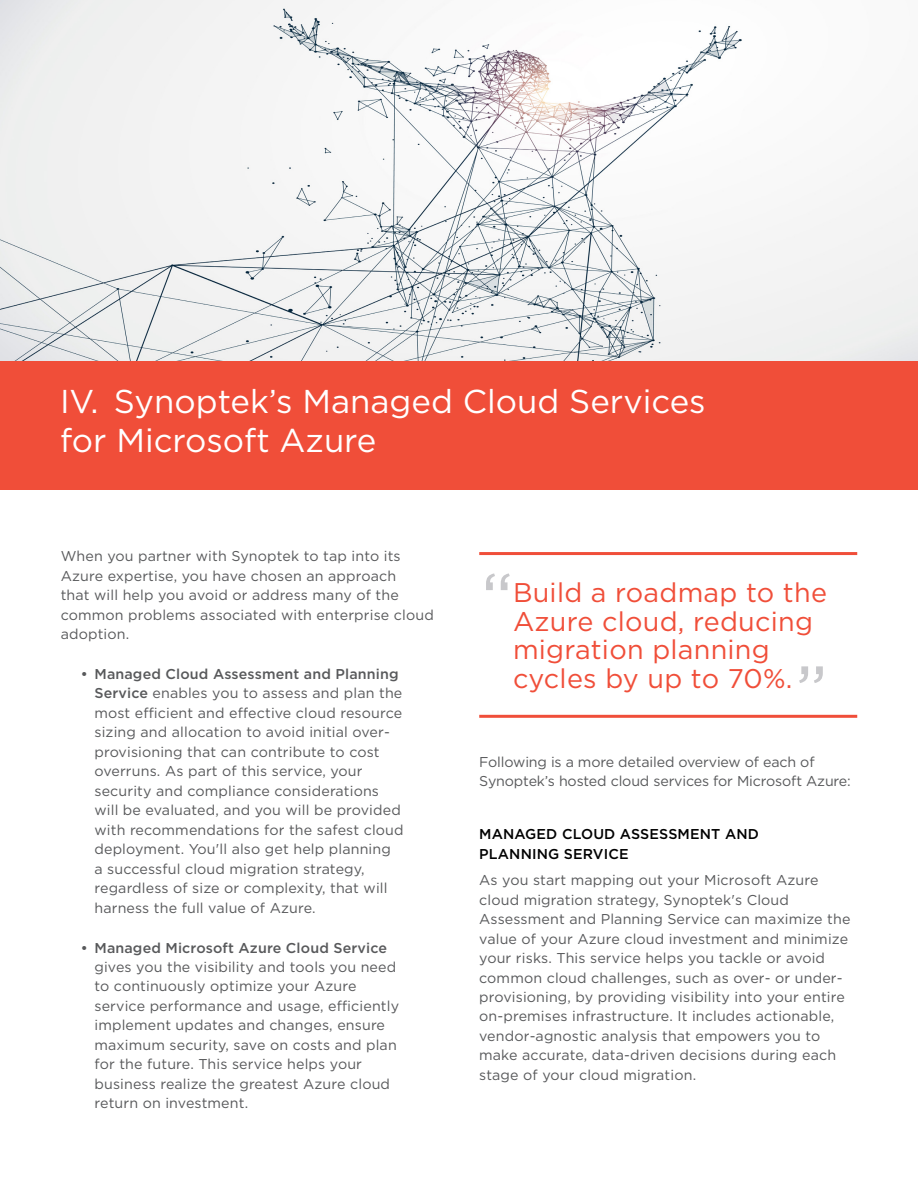
<style>
.page{position:relative;width:918px;height:1188px;background:#fff}
.page>*{position:absolute;margin:0;border:0;box-sizing:border-box;transform-origin:0 0}
.t1{font:73.5px "Gotham";color:#c8c8cb}
.t2{font:33px/39px "Gotham";color:#fff}
.t3{font:27px/28.5px "Gotham";letter-spacing:.01em;color:#f04e39}
.t4{font:14.25px/19.5px "Gotham";letter-spacing:.01em;color:#58595b}
.t5{font:14.25px/19.5px "Gotham";letter-spacing:-.01em;color:#58595b}
.t6{font:500 14.25px/19.5px "Gotham";letter-spacing:.01em;color:#000}
.t7{font:500 14.25px "Gotham";letter-spacing:.01em;color:#58595b}
.s1{font-weight:500}
</style>
<div class="page">
<img style="left:0;top:0;width:918px;height:361px">
<div style="left:0;top:361px;width:918px;height:128px;background:#f04e39"></div>
<hr style="left:479px;top:552px;width:378px;height:3px;background:#f04e39">
<hr style="left:479px;top:715px;width:378px;height:3px;background:#f04e39">
<h2 class="t2" style="left:60px;top:381px;width:647px">IV. Synoptek’s Managed Cloud Services for Microsoft Azure</h2>
<p class="t4" style="left:61px;top:546px;width:375px">When you partner with Synoptek to tap into its Azure expertise, you have chosen an approach<br>that will help you avoid or address many of the common problems associated with enterprise cloud adoption.</p>
<p class="t4" style="left:94px;top:664px;width:311px;text-indent:-13px"><span class="s1">• Managed Cloud Assessment and Planning Service</span> enables you to assess and plan the most efficient and effective cloud resource sizing and allocation to avoid initial over&shy;provisioning that can contribute to cost overruns. As part of this service, your security and compliance considerations will be evaluated, and you will be provided with recommendations for the safest cloud deployment. You'll also get help planning<br>a successful cloud migration strategy, regardless of size or complexity, that will harness the full value of Azure.</p>
<p class="t7" style="left:81px;top:938px;width:308px">• Managed Microsoft Azure Cloud Service</p>
<p class="t4" style="left:94px;top:957px;width:306px">gives you the visibility and tools you need to continuously optimize your Azure service performance and usage, efficiently implement updates and changes, ensure maximum security, save on costs and plan for the future. This service helps your business realize the greatest Azure cloud return on investment.</p>
<h1 class="t1" style="left:481px;top:552px;width:34px">“</h1>
<h3 class="t3" style="left:513px;top:578px;width:316px">Build a roadmap to the<br>Azure cloud, reducing migration planning cycles by up to 70%.</h3>
<h1 class="t1" style="left:828px;top:704px;width:34px;rotate:-180deg">“</h1>
<p class="t5" style="left:479px;top:751px;width:373px">Following is a more detailed overview of each of<br>Synoptek’s hosted cloud services for Microsoft Azure:</p>
<p class="t6" style="left:479px;top:824px;width:281px">MANAGED CLOUD ASSESSMENT AND<br>PLANNING SERVICE</p>
<p class="t4" style="left:479px;top:870px;width:373px">As you start mapping out your Microsoft Azure cloud migration strategy, Synoptek's Cloud Assessment and Planning Service can maximize the value of your Azure cloud investment and minimize your risks. This service helps you tackle or avoid common cloud challenges, such as over- or under&shy;provisioning, by providing visibility into your entire on-premises infrastructure. It includes actionable, vendor-agnostic analysis that empowers you to make accurate, data-driven decisions during each stage of your cloud migration.</p>
</div>
